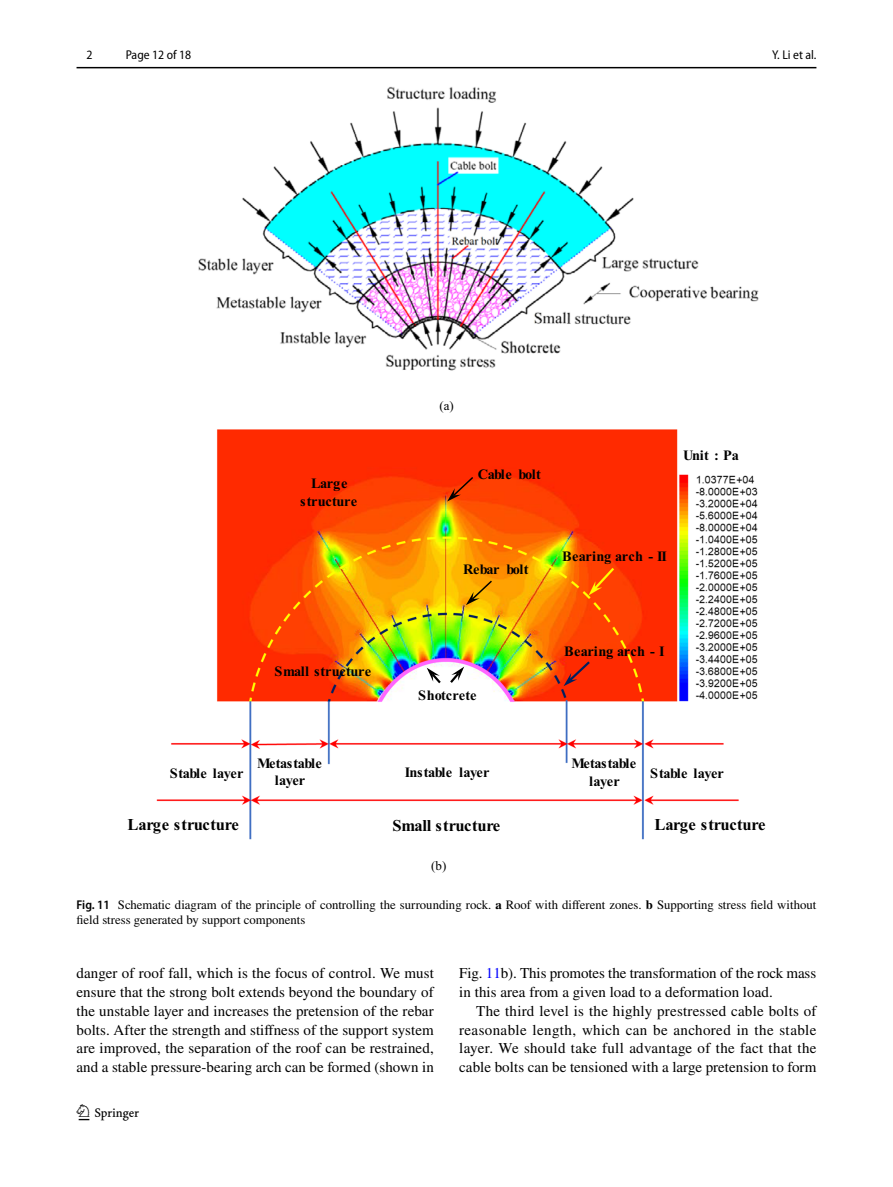
<style>
.page{position:relative;width:893px;height:1187px;background:#fff}
.page>*{position:absolute;margin:0;border:0;box-sizing:border-box;transform-origin:0 0}
.t1{font:22.5px "Springnew Regular 2";color:#000}
.t2{font:16.5px "Times New Roman PS Bold MT2";letter-spacing:-.02em;color:#000}
.t3{font:15px/18.8px "STIX";letter-spacing:.005em;color:#000;text-align:justify}
.t4{font:14.4px/17.7px "Times New Roman PS Bold MT2";letter-spacing:-.015em;color:#000;text-align:center}
.t5{font:14.4px "Times New Roman PS Bold MT2";letter-spacing:.015em;color:#000}
.t6{font:14.4px "Times New Roman PS Bold MT2";letter-spacing:-.04em;color:#000}
.t7{font:12.9px "Times New Roman PSMT4";color:#000}
.t8{font:12.75px/15px "STIX";color:#000}
.t9{font:semi-condensed 12.75px "Myriad Pro";color:#000}
.s1{font-family:"Myriad Pro";font-weight:600;font-stretch:semi-condensed}
.s2{font-weight:700}
.s3{color:#00f}
</style>
<div class="page">
<hr style="left:77px;top:67px;width:739px;height:1px;background:#000">
<img style="left:156px;top:87px;width:603px;height:752px">
<svg style="left:563px;top:659px;width:29px;height:27px"></svg>
<svg style="left:427px;top:666px;width:37px;height:19px"></svg>
<svg style="left:447px;top:475px;width:28px;height:26px"></svg>
<svg style="left:466px;top:579px;width:27px;height:26px"></svg>
<p class="t9" style="left:87px;top:48px;width:8px">2</p>
<p class="t9" style="left:126px;top:48px;width:67px">Page 12 of 18</p>
<p class="t9" style="left:772px;top:48px;width:46px">Y. Li et al.</p>
<p class="t4" style="left:300px;top:474px;width:59px">Large structure</p>
<p class="t4" style="left:274px;top:662px;width:98px">Small structure</p>
<p class="t7" style="left:439px;top:397px;width:16px">(a)</p>
<p class="t6" style="left:478px;top:464px;width:65px">Cable bolt</p>
<p class="t4" style="left:683px;top:445px;width:57px">Unit : Pa</p>
<p class="t6" style="left:463px;top:559px;width:67px">Rebar bolt</p>
<p class="t5" style="left:562px;top:546px;width:106px">Bearing arch - II</p>
<p class="t4" style="left:418px;top:685px;width:60px">Shotcrete</p>
<p class="t5" style="left:564px;top:641px;width:102px">Bearing arch - I</p>
<p class="t4" style="left:257px;top:753px;width:66px">Metastable layer</p>
<p class="t4" style="left:571px;top:754px;width:66px">Metastable layer</p>
<p class="t4" style="left:170px;top:763px;width:75px">Stable layer</p>
<p class="t4" style="left:405px;top:762px;width:86px">Instable layer</p>
<p class="t4" style="left:650px;top:763px;width:75px">Stable layer</p>
<p class="t2" style="left:128px;top:813px;width:113px">Large structure</p>
<p class="t2" style="left:393px;top:813px;width:109px">Small structure</p>
<p class="t2" style="left:654px;top:813px;width:113px">Large structure</p>
<p class="t7" style="left:431px;top:856px;width:17px">(b)</p>
<p class="t8" style="left:77px;top:897px;width:741px"><span class="s1">Fig. 11</span> Schematic diagram of the principle of controlling the surrounding rock. <span class="s2">a</span> Roof with different zones. <span class="s2">b</span> Supporting stress field without field stress generated by support components</p>
<p class="t3" style="left:77px;top:964px;width:359px">danger of roof fall, which is the focus of control. We must ensure that the strong bolt extends beyond the boundary of the unstable layer and increases the pretension of the rebar bolts. After the strength and stiffness of the support system are improved, the separation of the roof can be restrained, and a stable pressure-bearing arch can be formed (shown in</p>
<p class="t3" style="left:459px;top:964px;width:358px">Fig. <span class="s3">11</span>b). This promotes the transformation of the rock mass in this area from a given load to a deformation load.</p>
<p class="t3" style="left:459px;top:1002px;width:359px;text-indent:17px">The third level is the highly prestressed cable bolts of reasonable length, which can be anchored in the stable layer. We should take full advantage of the fact that the cable bolts can be tensioned with a large pretension to form</p>
<h1 class="t1" style="left:79px;top:1104px;width:62px">1 3</h1>
</div>
